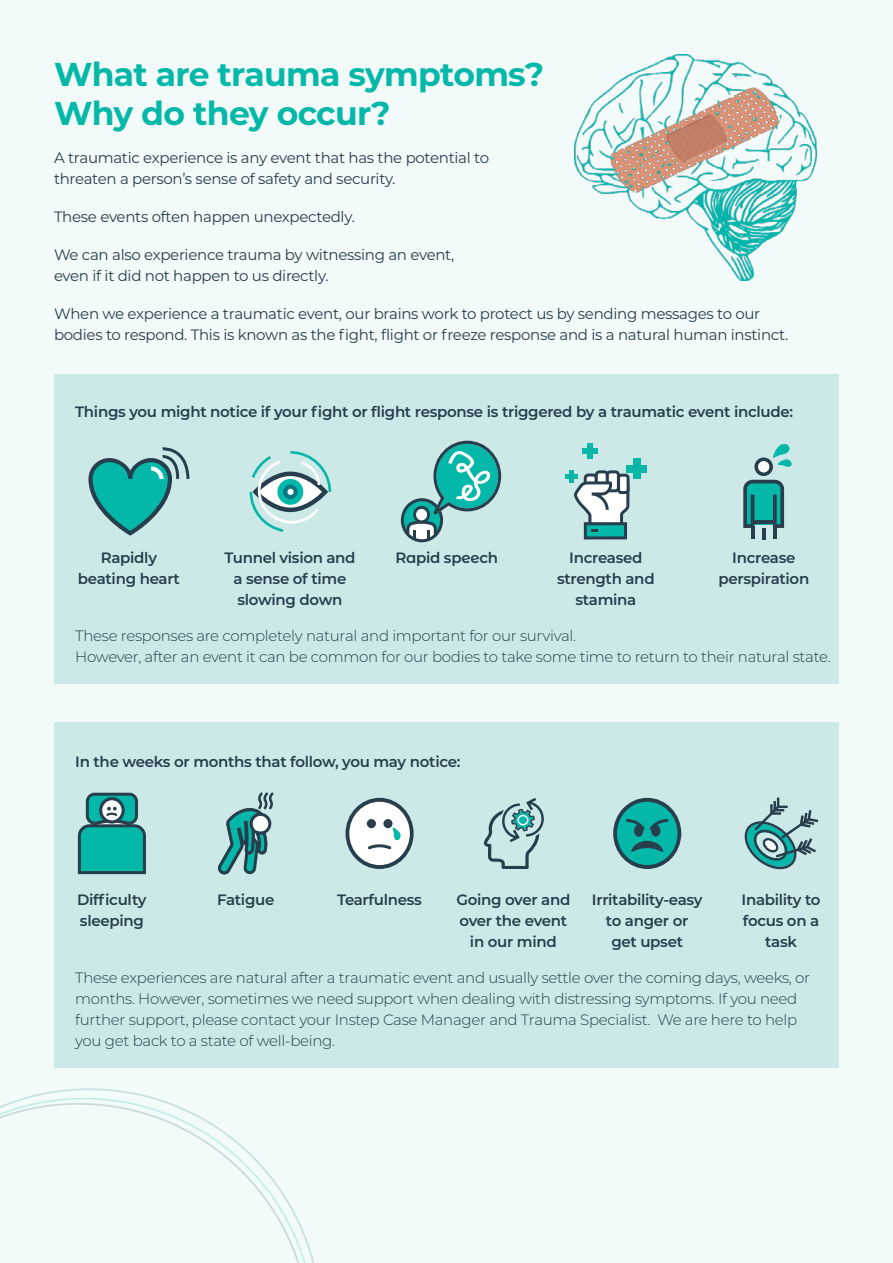
<style>
.page{position:relative;width:893px;height:1263px;background:#f3fafa}
.page>*{position:absolute;margin:0;border:0;box-sizing:border-box;transform-origin:0 0}
.t1{font:700 33px/39px "Montserrat";letter-spacing:-.02em;color:#03b8a9}
.t2{font:300 15px/21px "Montserrat";letter-spacing:-.02em;color:#273e4d}
.t3{font:15px/21px "Montserrat";letter-spacing:-.02em;color:#273e4d}
.t4{font:600 15px/21px "Montserrat";letter-spacing:-.02em;color:#273e4d;text-align:center}
</style>
<div class="page">
<img style="left:575px;top:54px;width:241px;height:227px">
<div style="left:54px;top:374px;width:785px;height:309px;background:#cce9e8"></div>
<svg style="left:88px;top:447px;width:102px;height:89px"></svg>
<svg style="left:401px;top:441px;width:100px;height:101px"></svg>
<div style="left:416px;top:509px;width:11px;height:11px;background:#fff;border-radius:50%"></div>
<svg style="left:573px;top:470px;width:56px;height:69px"></svg>
<div style="left:587px;top:443px;width:6px;height:16px;background:#07b7a8"></div>
<div style="left:582px;top:449px;width:16px;height:5px;background:#07b7a8"></div>
<div style="left:633px;top:458px;width:7px;height:21px;background:#07b7a8"></div>
<div style="left:626px;top:465px;width:21px;height:7px;background:#07b7a8"></div>
<hr style="left:569px;top:470px;width:4px;height:13px;background:#07b7a8">
<div style="left:565px;top:474px;width:12px;height:5px;background:#07b7a8"></div>
<svg style="left:743px;top:443px;width:49px;height:96px"></svg>
<div style="left:758px;top:461px;width:11px;height:11px;background:#fff;border-radius:50%"></div>
<div style="left:54px;top:722px;width:785px;height:345px;background:#cce9e8"></div>
<svg style="left:483px;top:798px;width:61px;height:71px"></svg>
<div style="left:86px;top:793px;width:52px;height:31px;border:3px solid #273e4d;border-radius:7px"></div>
<svg style="left:77px;top:797px;width:69px;height:78px;background:#30a7a1"></svg>
<svg style="left:215px;top:451px;width:117px;height:424px"></svg>
<svg style="left:346px;top:798px;width:68px;height:71px"></svg>
<svg style="left:613px;top:798px;width:68px;height:71px"></svg>
<svg style="left:744px;top:798px;width:74px;height:71px"></svg>
<svg style="left:24px;top:1088px;width:131px;height:10px"></svg>
<svg style="left:0;top:1098px;width:314px;height:165px"></svg>
<p class="t1" style="left:54px;top:53px;width:492px">What are trauma symptoms?<br>Why do they occur?</p>
<p class="t3" style="left:54px;top:147px;width:437px">A traumatic experience is any event that has the potential to threaten a person’s sense of safety and security.</p>
<p class="t3" style="left:54px;top:206px;width:302px">These events often happen unexpectedly.</p>
<p class="t3" style="left:54px;top:244px;width:402px">We can also experience trauma by witnessing an event, even if it did not happen to us directly.</p>
<p class="t3" style="left:54px;top:303px;width:736px">When we experience a traumatic event, our brains work to protect us by sending messages to our bodies to respond. This is known as the fight, flight or freeze response and is a natural human instinct.</p>
<p class="t4" style="left:75px;top:401px;width:719px">Things you might notice if your fight or flight response is triggered by a traumatic event include:</p>
<p class="t4" style="left:78px;top:547px;width:103px">Rapidly beating heart</p>
<p class="t4" style="left:224px;top:547px;width:133px">Tunnel vision and</p>
<p class="t4" style="left:395px;top:547px;width:104px">Rapid speech</p>
<p class="t4" style="left:234px;top:568px;width:114px;text-align:left">a sense of time slowing down</p>
<p class="t4" style="left:557px;top:547px;width:99px">Increased strength and stamina</p>
<p class="t4" style="left:718px;top:547px;width:92px">Increase perspiration</p>
<p class="t2" style="left:75px;top:625px;width:757px">These responses are completely natural and important for our survival.<br>However, after an event it can be common for our bodies to take some time to return to their natural state.</p>
<p class="t4" style="left:75px;top:750px;width:387px">In the weeks or months that follow, you may notice:</p>
<p class="t4" style="left:77px;top:889px;width:71px;text-align:left">Difficulty sleeping</p>
<p class="t4" style="left:217px;top:889px;width:59px">Fatigue</p>
<p class="t4" style="left:337px;top:889px;width:86px">Tearfulness</p>
<p class="t4" style="left:592px;top:889px;width:112px">Irritability-easy to anger or get upset</p>
<p class="t4" style="left:742px;top:889px;width:80px">Inability to focus on a task</p>
<p class="t4" style="left:456px;top:889px;width:116px">Going over and over the event in our mind</p>
<p class="t2" style="left:75px;top:967px;width:736px">These experiences are natural after a traumatic event and usually settle over the coming days, weeks, or months. However, sometimes we need support when dealing with distressing symptoms. If you need further support, please contact your Instep Case Manager and Trauma Specialist. We are here to help you get back to a state of well-being.</p>
</div>
